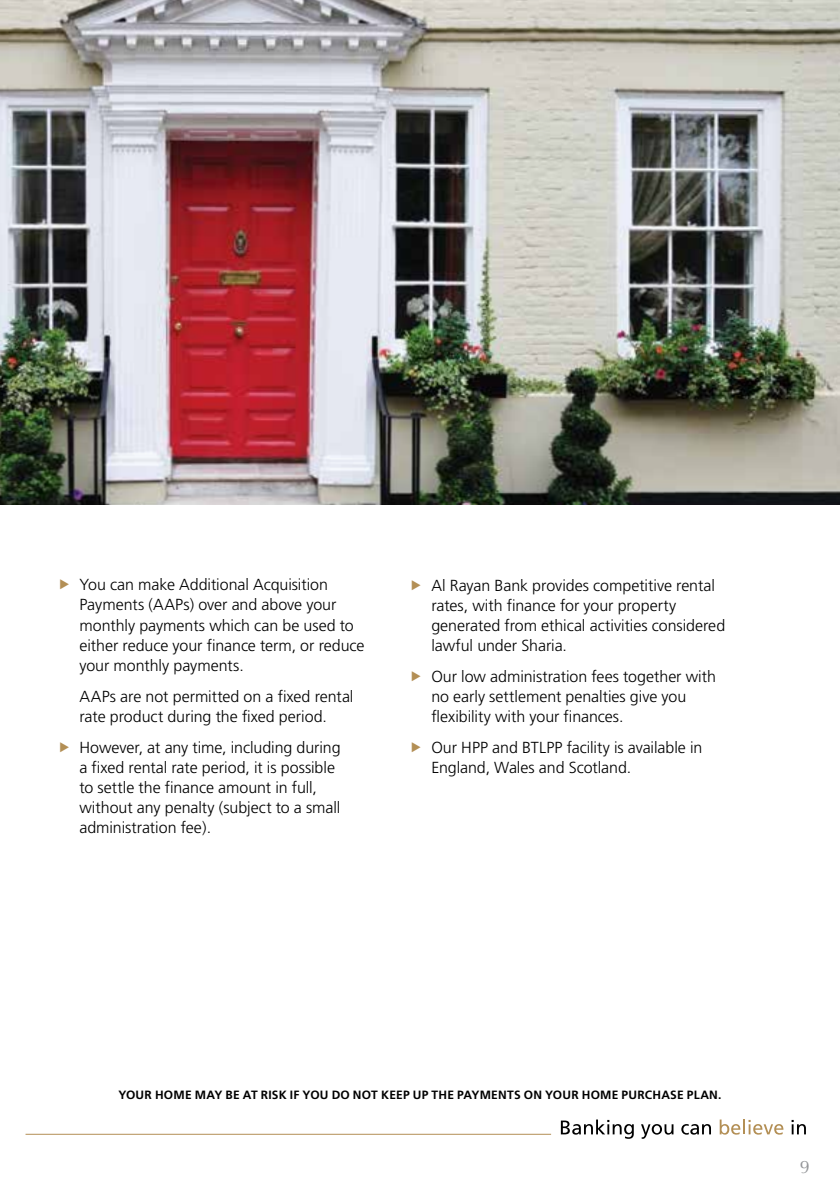
<style>
.page{position:relative;width:840px;height:1191px;background:#fff}
.page>*{position:absolute;margin:0;border:0;box-sizing:border-box;transform-origin:0 0}
.t1{font:18px "Optima";color:#939598}
.t2{font:300 16px/20px "Frutiger";letter-spacing:-.005em;color:#000}
.t3{font:700 12px "Frutiger";letter-spacing:.015em;color:#000}
</style>
<div class="page">
<svg style="left:560px;top:1119px;width:73px;height:19px"></svg>
<svg style="left:641px;top:1124px;width:32px;height:14px"></svg>
<svg style="left:681px;top:1124px;width:29px;height:10px"></svg>
<svg style="left:719px;top:1119px;width:64px;height:15px"></svg>
<svg style="left:791px;top:1120px;width:14px;height:14px"></svg>
<hr style="left:26px;top:1133px;width:524px;height:1px;background:#b38f55">
<img style="left:0;top:0;width:839px;height:505px">
<p class="t2" style="left:79px;top:575px;width:286px">You can make Additional Acquisition Payments (AAPs) over and above your monthly payments which can be used to either reduce your finance term, or reduce your monthly payments.</p>
<p class="t2" style="left:79px;top:686px;width:275px">AAPs are not permitted on a fixed rental rate product during the fixed period.</p>
<p class="t2" style="left:79px;top:738px;width:262px">However, at any time, including during a fixed rental rate period, it is possible to settle the finance amount in full, without any penalty (subject to a small administration fee).</p>
<p class="t2" style="left:431px;top:575px;width:295px">Al Rayan Bank provides competitive rental rates, with finance for your property generated from ethical activities considered lawful under Sharia.</p>
<p class="t2" style="left:431px;top:666px;width:286px">Our low administration fees together with no early settlement penalties give you flexibility with your finances.</p>
<p class="t2" style="left:431px;top:738px;width:272px">Our HPP and BTLPP facility is available in<br>England, Wales and Scotland.</p>
<p class="t3" style="left:118px;top:1087px;width:604px">YOUR HOME MAY BE AT RISK IF YOU DO NOT KEEP UP THE PAYMENTS ON YOUR HOME PURCHASE PLAN.</p>
<p class="t1" style="left:799px;top:1156px;width:12px">9</p>
</div>
